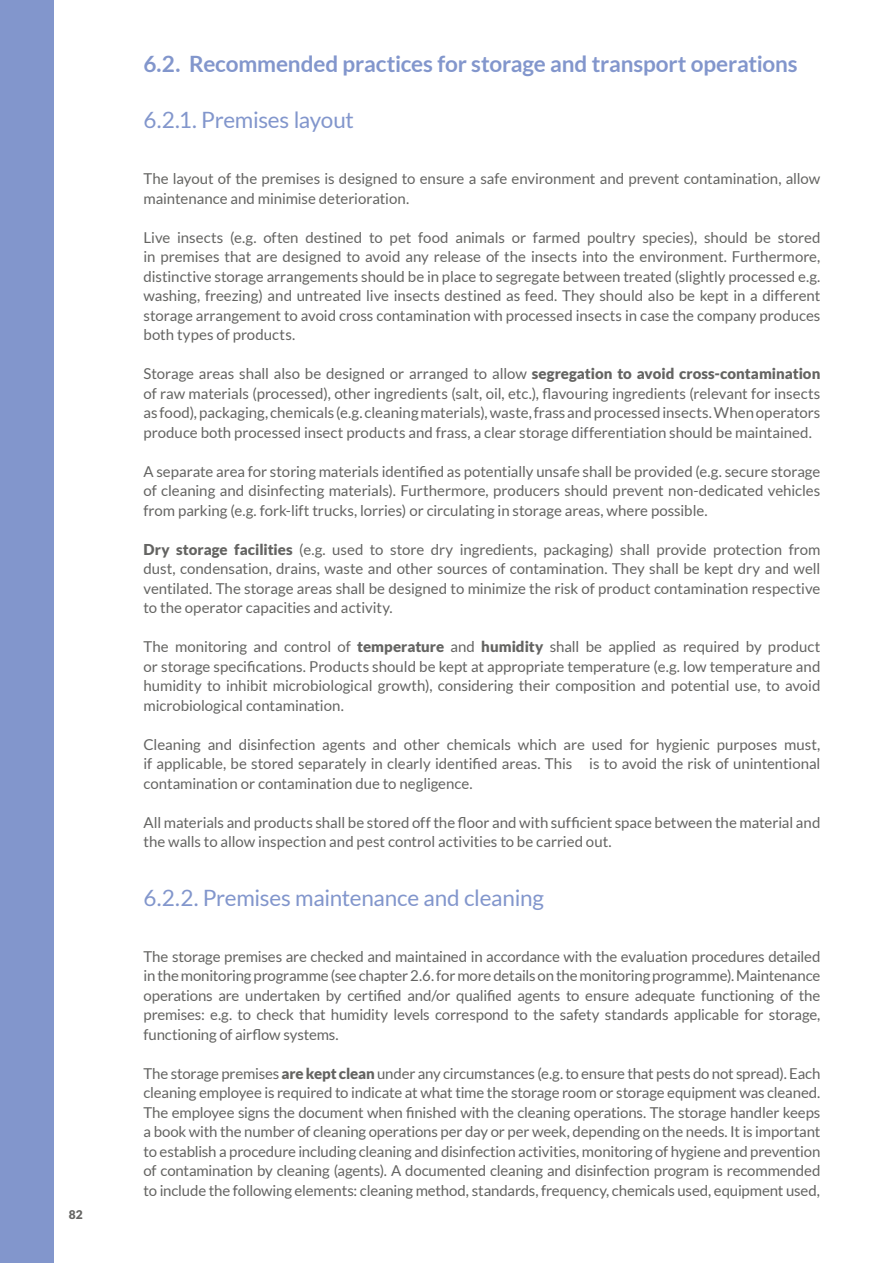
<style>
.page{position:relative;width:893px;height:1263px;background:#fff}
.page>*{position:absolute;margin:0;border:0;box-sizing:border-box;transform-origin:0 0}
.t1{font:700 22.5px "Lato";letter-spacing:-.005em;color:#8296cc}
.t2{font:22.5px "Lato";letter-spacing:-.015em;color:#8296cc}
.t3{font:15px/19.5px "Lato";letter-spacing:-.005em;color:#646462;text-align:justify}
.t4{font:900 12px "Lato";color:#646462}
.s1{font-weight:900}
</style>
<div class="page">
<div style="left:0;top:0;width:53px;height:1263px;background:#8296cc"></div>
<p class="t4" style="left:69px;top:1207px;width:15px">82</p>
<h1 class="t1" style="left:144px;top:51px;width:656px">6.2. Recommended practices for storage and transport operations</h1>
<h1 class="t2" style="left:144px;top:107px;width:212px">6.2.1. Premises layout</h1>
<p class="t3" style="left:144px;top:169px;width:678px">The layout of the premises is designed to ensure a safe environment and prevent contamination, allow maintenance and minimise deterioration.</p>
<p class="t3" style="left:144px;top:227px;width:678px">Live insects (e.g. often destined to pet food animals or farmed poultry species), should be stored in premises that are designed to avoid any release of the insects into the environment. Furthermore, distinctive storage arrangements should be in place to segregate between treated (slightly processed e.g. washing, freezing) and untreated live insects destined as feed. They should also be kept in a different storage arrangement to avoid cross contamination with processed insects in case the company produces both types of products.</p>
<p class="t3" style="left:144px;top:364px;width:678px">Storage areas shall also be designed or arranged to allow <span class="s1">segregation to avoid cross-contamination </span>of raw materials (processed), other ingredients (salt, oil, etc.), flavouring ingredients (relevant for insects as food), packaging, chemicals (e.g. cleaning materials), waste, frass and processed insects. When operators produce both processed insect products and frass, a clear storage differentiation should be maintained.</p>
<p class="t3" style="left:144px;top:461px;width:678px">A separate area for storing materials identified as potentially unsafe shall be provided (e.g. secure storage of cleaning and disinfecting materials). Furthermore, producers should prevent non-dedicated vehicles from parking (e.g. fork-lift trucks, lorries) or circulating in storage areas, where possible.</p>
<p class="t3" style="left:144px;top:539px;width:678px"><span class="s1">Dry storage facilities</span> (e.g. used to store dry ingredients, packaging) shall provide protection from dust, condensation, drains, waste and other sources of contamination. They shall be kept dry and well ventilated. The storage areas shall be designed to minimize the risk of product contamination respective to the operator capacities and activity.</p>
<p class="t3" style="left:144px;top:637px;width:678px">The monitoring and control of <span class="s1">temperature</span> and <span class="s1">humidity</span> shall be applied as required by product or storage specifications. Products should be kept at appropriate temperature (e.g. low temperature and humidity to inhibit microbiological growth), considering their composition and potential use, to avoid microbiological contamination.</p>
<p class="t3" style="left:144px;top:734px;width:678px">Cleaning and disinfection agents and other chemicals which are used for hygienic purposes must, if applicable, be stored separately in clearly identified areas. This is to avoid the risk of unintentional contamination or contamination due to negligence.</p>
<p class="t3" style="left:144px;top:812px;width:678px">All materials and products shall be stored off the floor and with sufficient space between the material and the walls to allow inspection and pest control activities to be carried out.</p>
<h1 class="t2" style="left:144px;top:885px;width:402px">6.2.2. Premises maintenance and cleaning</h1>
<p class="t3" style="left:144px;top:946px;width:678px">The storage premises are checked and maintained in accordance with the evaluation procedures detailed in the monitoring programme (see chapter 2.6. for more details on the monitoring programme). Maintenance operations are undertaken by certified and/or qualified agents to ensure adequate functioning of the premises: e.g. to check that humidity levels correspond to the safety standards applicable for storage, functioning of airflow systems.</p>
<p class="t3" style="left:144px;top:1063px;width:678px">The storage premises <span class="s1">are kept clean</span> under any circumstances (e.g. to ensure that pests do not spread). Each cleaning employee is required to indicate at what time the storage room or storage equipment was cleaned.<br>The employee signs the document when finished with the cleaning operations. The storage handler keeps a book with the number of cleaning operations per day or per week, depending on the needs. It is important to establish a procedure including cleaning and disinfection activities, monitoring of hygiene and prevention of contamination by cleaning (agents). A documented cleaning and disinfection program is recommended to include the following elements: cleaning method, standards, frequency, chemicals used, equipment used,</p>
</div>
